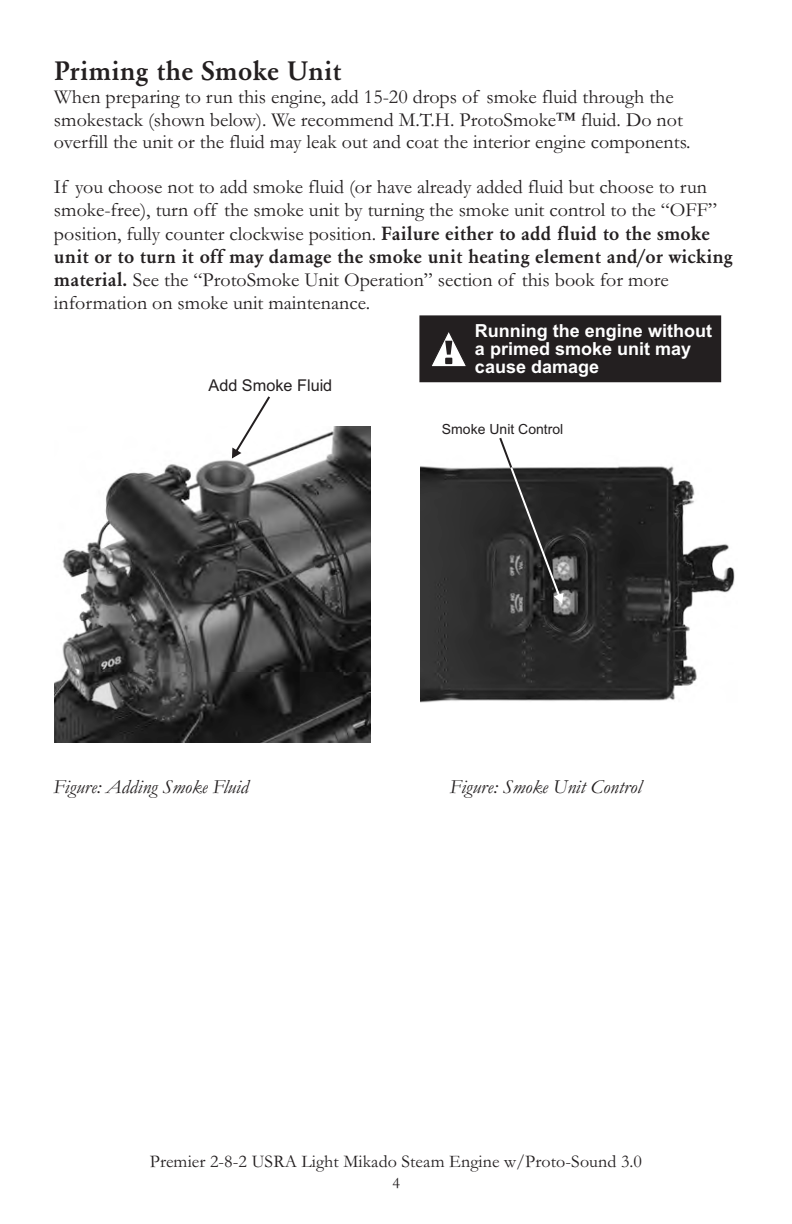
<style>
.page{position:relative;width:792px;height:1224px;background:#fff}
.page>*{position:absolute;margin:0;border:0;box-sizing:border-box;transform-origin:0 0}
.t1{font:500 28px "Garamond";color:#231f20}
.t2{font:20px/23px "Garamond";color:#231f20}
.t3{font:italic 20px "Garamond";color:#231f20}
.t4{font:18px "Garamond";letter-spacing:.005em;color:#231f20}
.t5{font:700 18px/18px "Arial";color:#fff}
.t6{font:16.2px "Arial";color:#231f20}
.t7{font:16px "Garamond";color:#231f20}
.t8{font:14px "Arial";color:#231f20}
.s1{font-weight:500}
</style>
<div class="page">
<img style="left:54px;top:426px;width:317px;height:317px">
<div style="left:419px;top:315px;width:302px;height:67px;background:#231f20;border:2px solid #231f20"></div>
<svg style="left:432px;top:332px;width:34px;height:35px"></svg>
<svg style="left:232px;top:396px;width:38px;height:62px"></svg>
<img style="left:421px;top:466px;width:314px;height:237px">
<svg style="left:498px;top:438px;width:66px;height:166px"></svg>
<h1 class="t1" style="left:54px;top:54px;width:289px">Priming the Smoke Unit</h1>
<p class="t2" style="left:54px;top:88px;width:638px;line-height:22.4px">When preparing to run this engine, add 15-20 drops of smoke fluid through the smokestack (shown below). We recommend M.T.H. ProtoSmoke™ fluid. Do not overfill the unit or the fluid may leak out and coat the interior engine components.</p>
<p class="t2" style="left:54px;top:178px;width:680px">If you choose not to add smoke fluid (or have already added fluid but choose to run smoke-free), turn off the smoke unit by turning the smoke unit control to the “OFF” position, fully counter clockwise position. <span class="s1">Failure either to add fluid to the smoke unit or to turn it off may damage the smoke unit heating element and/or wicking material.</span> See the “ProtoSmoke Unit Operation” section of this book for more information on smoke unit maintenance.</p>
<p class="t6" style="left:209px;top:379px;width:125px">Add Smoke Fluid</p>
<p class="t5" style="left:475px;top:324px;width:239px">Running the engine without a primed smoke unit may cause damage</p>
<p class="t8" style="left:442px;top:424px;width:123px">Smoke Unit Control</p>
<p class="t3" style="left:54px;top:780px;width:197px">Figure: Adding Smoke Fluid</p>
<p class="t3" style="left:450px;top:780px;width:193px">Figure: Smoke Unit Control</p>
<p class="t4" style="left:150px;top:1155px;width:494px">Premier 2-8-2 USRA Light Mikado Steam Engine w/Proto-Sound 3.0</p>
<p class="t7" style="left:392px;top:1177px;width:9px">4</p>
</div>
